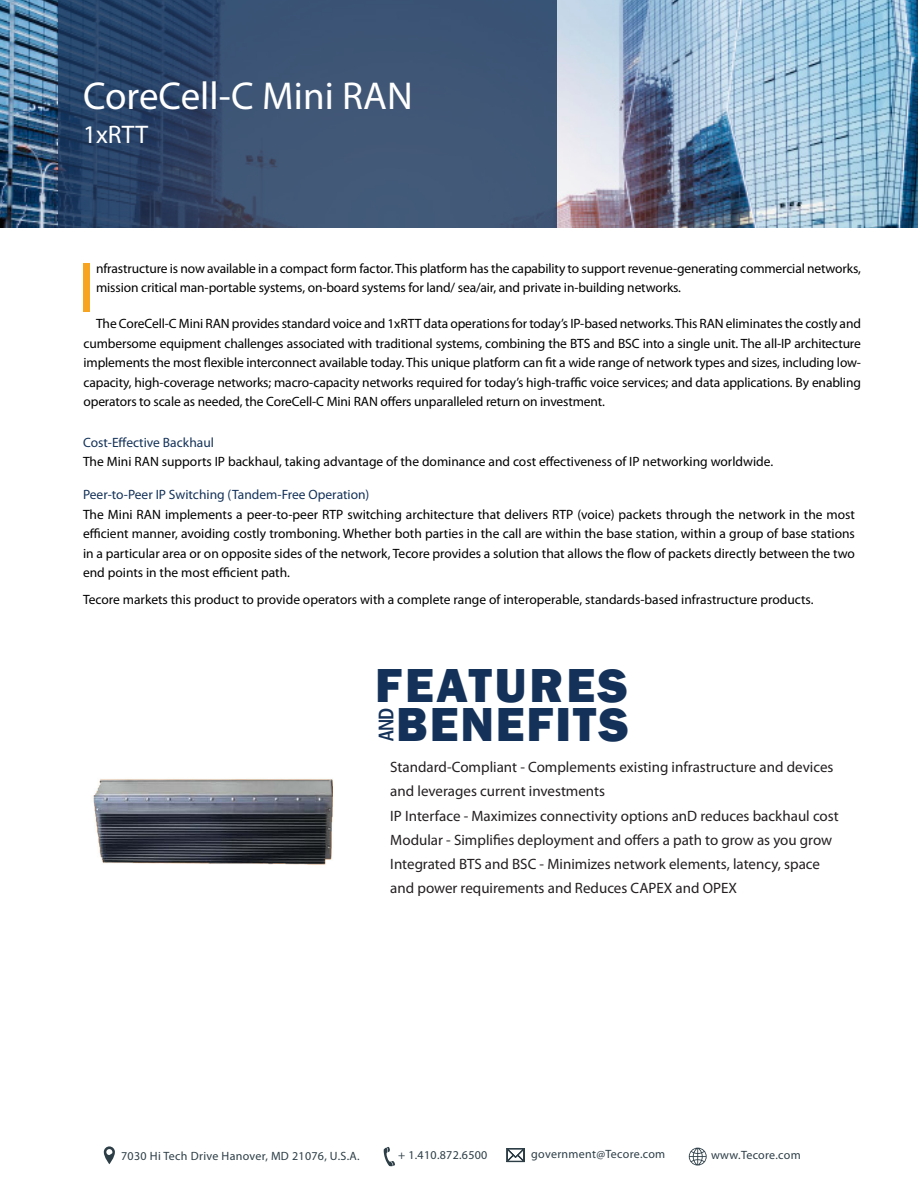
<style>
.page{position:relative;width:918px;height:1188px;background:#fff}
.page>*{position:absolute;margin:0;border:0;box-sizing:border-box;transform-origin:0 0}
.Heading_Pargraph{font:71.4px "Myriad Pro";color:#f7a521}
.t1{font:800 49.05px "Franklin Gothic";letter-spacing:.045em;color:#143259}
.t2{font:39px "Myriad Pro";color:#fff}
.t3{font:25.5px "Myriad Pro";letter-spacing:.005em;color:#fff}
.t4{font:500 condensed 21.75px "Franklin Gothic";color:#143259}
.Heading_Pargraph-2{font:15px/24px "Myriad Pro";color:#231f20}
.Heading_Pargraph-3{font:13.5px/19.5px "Myriad Pro";letter-spacing:-.01em;color:#000001}
.Main_Body_Copy{font:13.5px/19.5px "Myriad Pro";color:#000001;text-align:justify}
.Main_Body_Copy-2{font:13.5px "Myriad Pro";color:#143259}
.t5{font:12px "Myriad Pro";letter-spacing:.025em;color:#2d3e47}
</style>
<div class="page">
<img style="left:0;top:0;width:918px;height:227px">
<svg style="left:59px;top:0;width:498px;height:227px;fill:#3d5475"></svg>
<img style="left:93px;top:779px;width:240px;height:86px">
<svg style="left:104px;top:1146px;width:11px;height:18px"></svg>
<svg style="left:384px;top:1147px;width:11px;height:19px"></svg>
<svg style="left:507px;top:1148px;width:18px;height:14px"></svg>
<svg style="left:689px;top:1148px;width:18px;height:18px"></svg>
<p class="t2" style="left:83px;top:71px;width:331px">CoreCell-C Mini RAN</p>
<p class="t3" style="left:83px;top:119px;width:67px">1xRTT</p>
<p class="Heading_Pargraph" style="left:78px;top:244px;width:19px">I</p>
<p class="Heading_Pargraph-3" style="left:96px;top:258px;width:766px">nfrastructure is now available in a compact form factor. This platform has the capability to support revenue-generating commercial networks, mission critical man-portable systems, on-board systems for land/ sea/air, and private in-building networks.</p>
<p class="Heading_Pargraph-3" style="left:84px;top:314px;width:779px;text-align:justify;text-indent:13px">The CoreCell-C Mini RAN provides standard voice and 1xRTT data operations for today’s IP-based networks. This RAN eliminates the costly and cumbersome equipment challenges associated with traditional systems, combining the BTS and BSC into a single unit. The all-IP architecture implements the most flexible interconnect available today. This unique platform can fit a wide range of network types and sizes, including low&shy;capacity, high-coverage networks; macro-capacity networks required for today’s high-traffic voice services; and data applications. By enabling operators to scale as needed, the CoreCell-C Mini RAN offers unparalleled return on investment.</p>
<p class="Main_Body_Copy-2" style="left:83px;top:434px;width:132px">Cost-Effective Backhaul</p>
<p class="Main_Body_Copy" style="left:83px;top:452px;width:692px">The Mini RAN supports IP backhaul, taking advantage of the dominance and cost effectiveness of IP networking worldwide.</p>
<p class="Main_Body_Copy-2" style="left:83px;top:486px;width:288px">Peer-to-Peer IP Switching (Tandem-Free Operation)</p>
<p class="Main_Body_Copy" style="left:83px;top:504px;width:774px">The Mini RAN implements a peer-to-peer RTP switching architecture that delivers RTP (voice) packets through the network in the most efficient manner, avoiding costly tromboning. Whether both parties in the call are within the base station, within a group of base stations in a particular area or on opposite sides of the network, Tecore provides a solution that allows the flow of packets directly between the two end points in the most efficient path.</p>
<p class="Main_Body_Copy" style="left:83px;top:590px;width:732px">Tecore markets this product to provide operators with a complete range of interoperable, standards-based infrastructure products.</p>
<p class="t1" style="left:375px;top:653px;width:254px">FEATURES</p>
<p class="t4" style="left:372px;top:741px;width:35px;rotate:-90deg">AND</p>
<p class="t1" style="left:396px;top:692px;width:234px">BENEFITS</p>
<p class="Heading_Pargraph-2" style="left:390px;top:755px;width:445px">Standard-Compliant - Complements existing infrastructure and devices and leverages current investments</p>
<p class="Heading_Pargraph-2" style="left:390px;top:804px;width:450px">IP Interface - Maximizes connectivity options anD reduces backhaul cost</p>
<p class="Heading_Pargraph-2" style="left:390px;top:828px;width:443px">Modular - Simplifies deployment and offers a path to grow as you grow</p>
<p class="Heading_Pargraph-2" style="left:390px;top:852px;width:431px">Integrated BTS and BSC - Minimizes network elements, latency, space and power requirements and Reduces CAPEX and OPEX</p>
<p class="t5" style="left:121px;top:1149px;width:240px">7030 Hi Tech Drive Hanover, MD 21076, U.S.A.</p>
<p class="t5" style="left:398px;top:1148px;width:91px">+ 1.410.872.6500</p>
<p class="t5" style="left:531px;top:1147px;width:136px">government@Tecore.com</p>
<p class="t5" style="left:711px;top:1148px;width:91px">www.Tecore.com</p>
</div>
